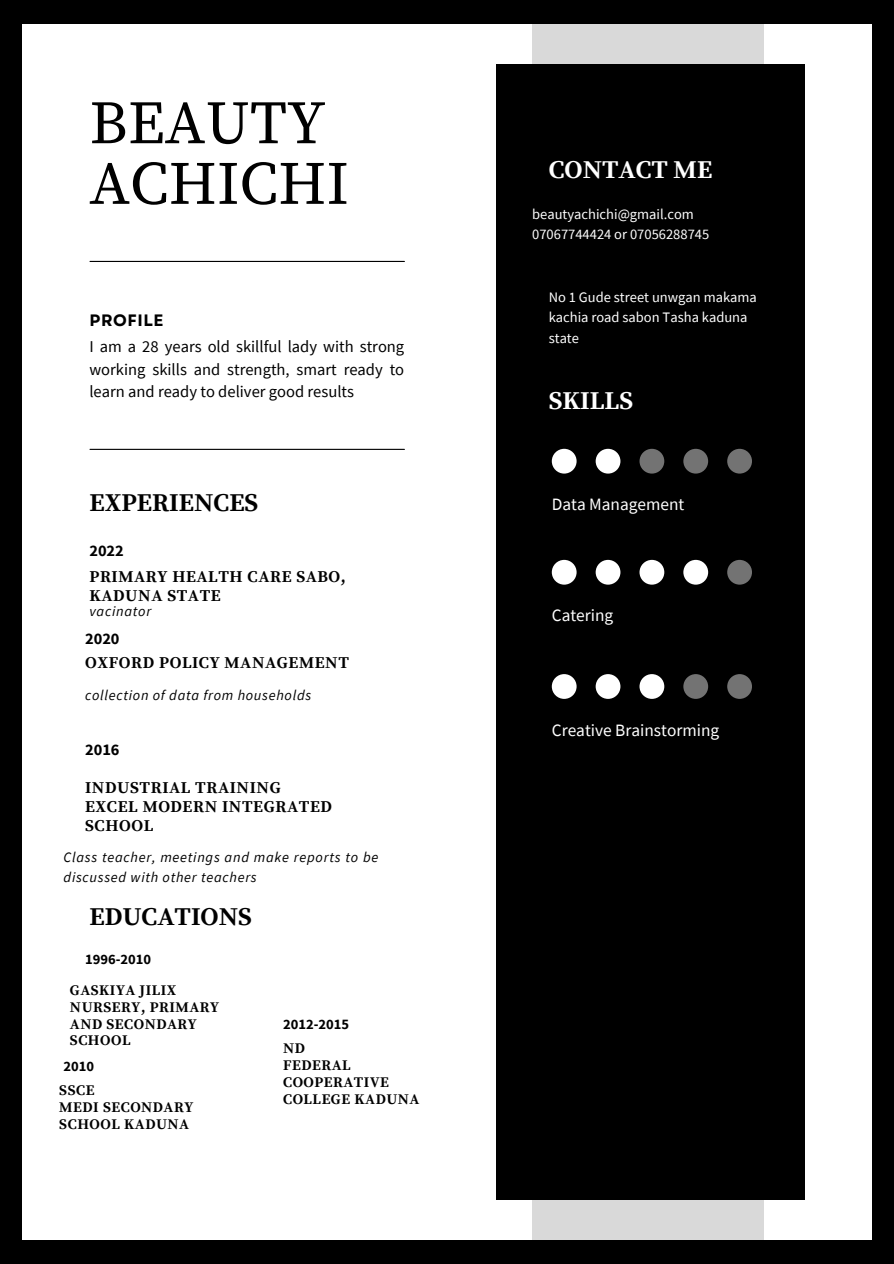
<style>
.page{position:relative;width:894px;height:1264px;background:#fff}
.page>*{position:absolute;margin:0;border:0;box-sizing:border-box;transform-origin:0 0}
.t1{font:61.05px/60.6px "Source Serif Pro";color:#000}
.t2{font:700 25.5px "Source Serif Pro";color:#000}
.t3{font:700 25.5px "Source Serif Pro";color:#fff}
.t4{font:17.25px "Source Sans Pro";color:#fff}
.t5{font:16.5px/22.5px "Source Sans Pro";color:#000;text-align:justify}
.t6{font:700 16.5px/19.2px "Source Serif Pro";letter-spacing:.035em;color:#000}
.t7{font:700 16.5px "Garet";letter-spacing:.035em;color:#000}
.t8{font:700 16.35px "Source Sans Pro";color:#000}
.t9{font:700 14.7px/17px "Source Serif Pro";letter-spacing:.035em;color:#000}
.t10{font:14.55px/20.2px "Source Sans Pro";color:#fff}
.t11{font:700 14.55px "Source Sans Pro";color:#000}
.t12{font:italic 14.4px/19.2px "Source Sans Pro";letter-spacing:.05em;color:#000}
</style>
<div class="page">
<div style="left:532px;top:0;width:231px;height:1263px;background:#d9d9d9"></div>
<div style="left:496px;top:64px;width:309px;height:1135px;background:#000"></div>
<div style="left:871px;top:6px;width:22px;height:1257px;background:#000"></div>
<div style="left:0;top:6px;width:22px;height:1257px;background:#000"></div>
<div style="left:0;top:0;width:893px;height:24px;background:#000"></div>
<div style="left:0;top:1239px;width:893px;height:24px;background:#000"></div>
<hr style="left:90px;top:261px;width:314px;height:1px;background:#000">
<hr style="left:90px;top:449px;width:314px;height:1px;background:#000">
<div style="left:551px;top:449px;width:25px;height:24px;background:#fff;border-radius:50%"></div>
<div style="left:551px;top:560px;width:25px;height:24px;background:#fff;border-radius:50%"></div>
<div style="left:551px;top:674px;width:25px;height:25px;background:#fff;border-radius:50%"></div>
<div style="left:595px;top:449px;width:25px;height:24px;background:#fff;border-radius:50%"></div>
<div style="left:595px;top:560px;width:25px;height:24px;background:#fff;border-radius:50%"></div>
<div style="left:595px;top:674px;width:25px;height:25px;background:#fff;border-radius:50%"></div>
<div style="left:639px;top:449px;width:25px;height:24px;background:#737373;border-radius:50%"></div>
<div style="left:639px;top:560px;width:25px;height:24px;background:#fff;border-radius:50%"></div>
<div style="left:639px;top:674px;width:25px;height:25px;background:#fff;border-radius:50%"></div>
<div style="left:683px;top:449px;width:25px;height:24px;background:#737373;border-radius:50%"></div>
<div style="left:683px;top:560px;width:25px;height:24px;background:#fff;border-radius:50%"></div>
<div style="left:683px;top:674px;width:25px;height:25px;background:#737373;border-radius:50%"></div>
<div style="left:727px;top:449px;width:24px;height:24px;background:#737373;border-radius:50%"></div>
<div style="left:727px;top:560px;width:24px;height:24px;background:#737373;border-radius:50%"></div>
<div style="left:727px;top:674px;width:24px;height:25px;background:#737373;border-radius:50%"></div>
<p class="t1" style="left:89px;top:95px;width:261px">BEAUTY<br>ACHICHI</p>
<p class="t7" style="left:89px;top:308px;width:76px">PROFILE</p>
<p class="t5" style="left:89px;top:335px;width:316px">I am a 28 years old skillful lady with strong working skills and strength, smart ready to learn and ready to deliver good results</p>
<p class="t2" style="left:89px;top:487px;width:170px">EXPERIENCES</p>
<p class="t8" style="left:89px;top:540px;width:36px">2022</p>
<p class="t6" style="left:89px;top:567px;width:258px">PRIMARY HEALTH CARE SABO,<br>KADUNA STATE</p>
<p class="t12" style="left:89px;top:601px;width:63px">vacinator</p>
<p class="t8" style="left:85px;top:628px;width:36px">2020</p>
<p class="t6" style="left:85px;top:654px;width:265px">OXFORD POLICY MANAGEMENT</p>
<p class="t12" style="left:85px;top:685px;width:227px">collection of data from households</p>
<p class="t8" style="left:85px;top:738px;width:36px">2016</p>
<p class="t6" style="left:85px;top:778px;width:197px">INDUSTRIAL TRAINING</p>
<p class="t6" style="left:85px;top:797px;width:248px">EXCEL MODERN INTEGRATED<br>SCHOOL</p>
<p class="t12" style="left:64px;top:847px;width:316px">Class teacher, meetings and make reports to be discussed with other teachers</p>
<p class="t2" style="left:89px;top:901px;width:164px">EDUCATIONS</p>
<p class="t11" style="left:85px;top:949px;width:68px">1996-2010</p>
<p class="t9" style="left:70px;top:982px;width:151px">GASKIYA JILIX<br>NURSERY, PRIMARY<br>AND SECONDARY<br>SCHOOL</p>
<p class="t9" style="left:59px;top:1082px;width:37px">SSCE</p>
<p class="t9" style="left:59px;top:1099px;width:135px">MEDI SECONDARY<br>SCHOOL KADUNA</p>
<p class="t11" style="left:64px;top:1056px;width:32px">2010</p>
<p class="t11" style="left:283px;top:1014px;width:68px">2012-2015</p>
<p class="t9" style="left:283px;top:1040px;width:23px">ND</p>
<p class="t9" style="left:283px;top:1057px;width:138px">FEDERAL<br>COOPERATIVE<br>COLLEGE KADUNA</p>
<p class="t3" style="left:548px;top:155px;width:165px">CONTACT ME</p>
<p class="t10" style="left:532px;top:203px;width:163px">beautyachichi@gmail.com</p>
<p class="t10" style="left:532px;top:224px;width:178px">07067744424 or 07056288745</p>
<p class="t10" style="left:548px;top:287px;width:209px">No 1 Gude street unwgan makama kachia road sabon Tasha kaduna state</p>
<p class="t3" style="left:548px;top:385px;width:86px">SKILLS</p>
<p class="t4" style="left:551px;top:493px;width:134px">Data Management</p>
<p class="t4" style="left:551px;top:604px;width:63px">Catering</p>
<p class="t4" style="left:551px;top:718px;width:169px">Creative Brainstorming</p>
</div>
